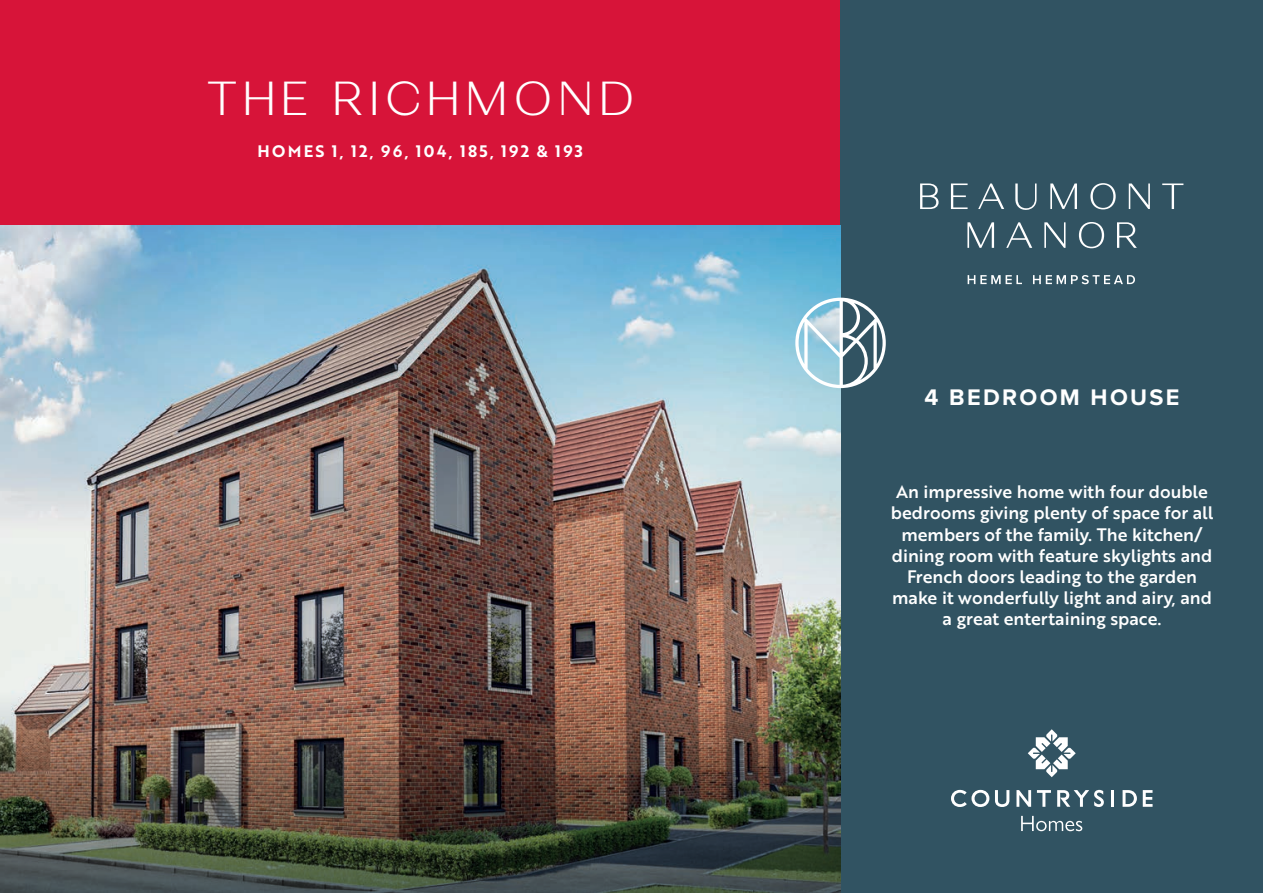
<style>
.page{position:relative;width:1263px;height:893px;background:#fff}
.page>*{position:absolute;margin:0;border:0;box-sizing:border-box;transform-origin:0 0}
.t1{font:300 47.7px "Eymen Pro";letter-spacing:.13em;color:#fff}
.t2{font:700 23.4px "Proxima Nova";letter-spacing:.1em;color:#fff}
.t3{font:17.7px/21.1px "Brother 1816 Medium";color:#fff;text-align:center}
.t4{font:16.2px "Brother 1816 Bold";letter-spacing:.14em;color:#fff}
</style>
<div class="page">
<div style="left:0;top:0;width:1263px;height:699px;background:#d71439"></div>
<div style="left:840px;top:0;width:423px;height:893px;background:#315362"></div>
<img style="left:0;top:225px;width:840px;height:466px">
<img style="left:0;top:691px;width:840px;height:202px">
<svg style="left:795px;top:298px;width:91px;height:90px"></svg>
<svg style="left:967px;top:222px;width:170px;height:26px"></svg>
<svg style="left:920px;top:183px;width:263px;height:27px"></svg>
<svg style="left:968px;top:275px;width:167px;height:9px"></svg>
<svg style="left:1021px;top:816px;width:61px;height:15px"></svg>
<svg style="left:995px;top:790px;width:14px;height:17px"></svg>
<svg style="left:1016px;top:790px;width:15px;height:17px"></svg>
<svg style="left:1037px;top:790px;width:14px;height:17px"></svg>
<hr style="left:1111px;top:790px;width:3px;height:17px;background:#fff">
<svg style="left:1122px;top:790px;width:15px;height:17px"></svg>
<svg style="left:1143px;top:790px;width:9px;height:17px"></svg>
<svg style="left:951px;top:790px;width:38px;height:17px"></svg>
<svg style="left:1057px;top:790px;width:47px;height:17px"></svg>
<svg style="left:1028px;top:729px;width:48px;height:48px"></svg>
<h1 class="t1" style="left:207px;top:67px;width:429px">THE RICHMOND</h1>
<p class="t4" style="left:258px;top:138px;width:327px">HOMES 1, 12, 96, 104, 185, 192 &amp; 193</p>
<h2 class="t2" style="left:925px;top:380px;width:256px">4 BEDROOM HOUSE</h2>
<p class="t3" style="left:891px;top:481px;width:324px">An impressive home with four double bedrooms giving plenty of space for all members of the family. The kitchen/ dining room with feature skylights and French doors leading to the garden make it wonderfully light and airy, and a great entertaining space.</p>
</div>
